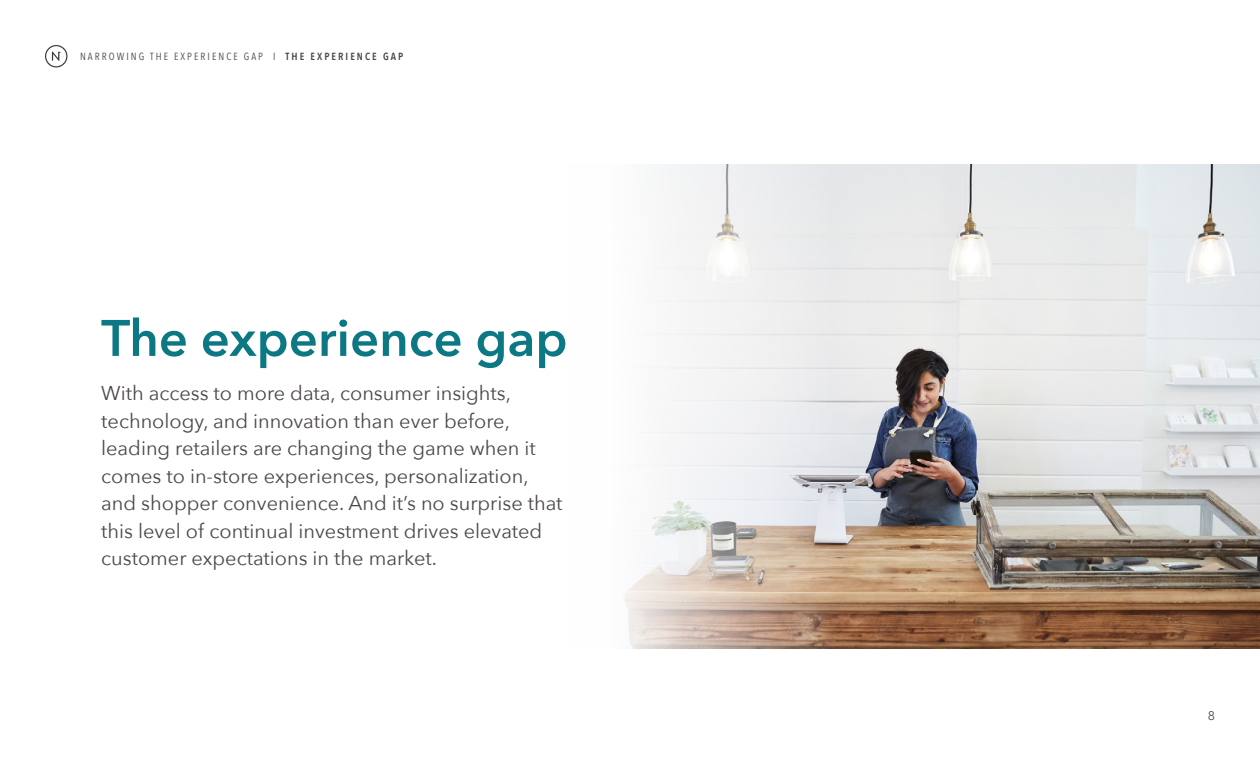
<style>
.page{position:relative;width:1260px;height:765px;background:#fff}
.page>*{position:absolute;margin:0;border:0;box-sizing:border-box;transform-origin:0 0}
.t1{font:600 50.75px "Avenir Next";color:#0c7883}
.t2{font:20px/27.5px "Avenir Next";color:#4d4747}
.t3{font:12.5px "Avenir Next";color:#4d4747}
.t4{font:10.38px "Avenir Next Condensed";letter-spacing:.2em;color:#4d4747}
.s1{font-weight:600}
</style>
<div class="page">
<svg style="left:45px;top:45px;width:22px;height:22px"></svg>
<img style="left:624px;top:165px;width:636px;height:484px">
<p class="t4" style="left:80px;top:47px;width:325px">NARROWING THE EXPERIENCE GAP I <span class="s1">THE EXPERIENCE GAP</span></p>
<p class="t1" style="left:101px;top:295px;width:468px">The experience gap</p>
<p class="t2" style="left:101px;top:379px;width:463px">With access to more data, consumer insights, technology, and innovation than ever before, leading retailers are changing the game when it comes to in-store experiences, personalization, and shopper convenience. And it’s no surprise that this level of continual investment drives elevated customer expectations in the market.</p>
<p class="t3" style="left:1208px;top:705px;width:9px">8</p>
</div>
